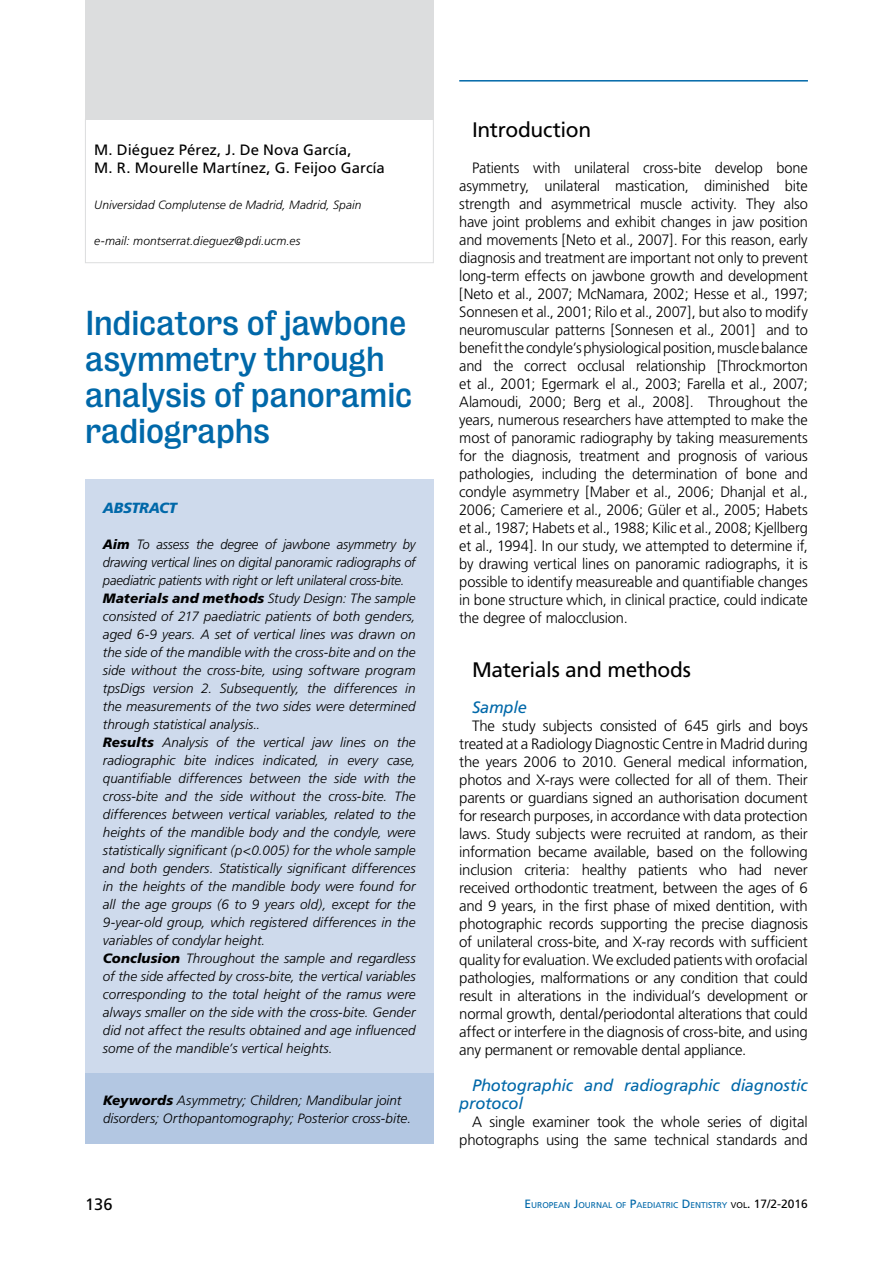
<style>
.page{position:relative;width:893px;height:1263px;background:#fff}
.page>*{position:absolute;margin:0;border:0;box-sizing:border-box;transform-origin:0 0}
.t1{font:31.5px/36px "Bureau Grot Five Three";color:#0068a9}
.t2{font:21px "Frutiger";letter-spacing:-.015em;color:#000}
.t3{font:italic 16.5px/18px "Frutiger";letter-spacing:-.015em;color:#0068a9}
.t4{font:16.5px "Frutiger";color:#000}
.t5{font:300 15px/18px "Frutiger";letter-spacing:-.015em;color:#000;text-align:justify}
.t6{font:15px/18px "Frutiger";color:#000}
.t7{font:italic 900 14.7px "Frutiger";letter-spacing:-.02em;color:#0068a9}
.t8{font:italic 300 13.5px/18px "Frutiger";color:#000}
.t9{font:italic 300 12px "Frutiger";letter-spacing:.005em;color:#000}
.t10{font:8.4px "Frutiger";color:#0068a9}
.s1{font-weight:900}
.s2{font-size:12px}
.s3{color:#000}
.s4{font-size:12px;color:#000}
</style>
<div class="page">
<hr style="left:459px;top:80px;width:349px;height:2px;background:#0068a9">
<div style="left:85px;top:0;width:349px;height:119px;background:#dcddde"></div>
<div style="left:85px;top:119px;width:349px;height:144px;border:1px solid #dcddde"></div>
<div style="left:85px;top:479px;width:348px;height:594px;background:#cedaec"></div>
<div style="left:85px;top:1073px;width:349px;height:71px;background:#b3c7e2"></div>
<p class="t6" style="left:94px;top:141px;width:292px">M. Diéguez Pérez, J. De Nova García,<br>M. R. Mourelle Martínez, G. Feijoo García</p>
<p class="t9" style="left:94px;top:198px;width:269px">Universidad Complutense de Madrid, Madrid, Spain</p>
<p class="t9" style="left:94px;top:234px;width:208px">e-mail: montserrat.dieguez@pdi.ucm.es</p>
<h1 class="t1" style="left:85px;top:305px;width:329px">Indicators of jawbone asymmetry through analysis of panoramic radiographs</h1>
<p class="t7" style="left:103px;top:499px;width:76px">ABSTRACT</p>
<p class="t8" style="left:103px;top:535px;width:314px"><span class="s1">Aim</span> To assess the degree of jawbone asymmetry by drawing vertical lines on digital panoramic radiographs of paediatric patients with right or left unilateral cross-bite.<br><span class="s1">Materials and methods</span> Study Design: The sample consisted of 217 paediatric patients of both genders, aged 6-9 years. A set of vertical lines was drawn on the side of the mandible with the cross-bite and on the side without the cross-bite, using software program tpsDigs version 2. Subsequently, the differences in the measurements of the two sides were determined through statistical analysis..<br><span class="s1">Results</span> Analysis of the vertical jaw lines on the radiographic bite indices indicated, in every case, quantifiable differences between the side with the cross-bite and the side without the cross-bite. The differences between vertical variables, related to the heights of the mandible body and the condyle, were statistically significant (p&lt;0.005) for the whole sample and both genders. Statistically significant differences in the heights of the mandible body were found for all the age groups (6 to 9 years old), except for the 9-year-old group, which registered differences in the variables of condylar height.<br><span class="s1">Conclusion</span> Throughout the sample and regardless of the side affected by cross-bite, the vertical variables corresponding to the total height of the ramus were always smaller on the side with the cross-bite. Gender did not affect the results obtained and age influenced some of the mandible’s vertical heights.</p>
<p class="t8" style="left:103px;top:1091px;width:310px"><span class="s1">Keywords</span> Asymmetry; Children; Mandibular joint disorders; Orthopantomography; Posterior cross-bite.</p>
<h2 class="t2" style="left:472px;top:117px;width:121px">Introduction</h2>
<p class="t5" style="left:459px;top:159px;width:350px;text-indent:13px">Patients with unilateral cross-bite develop bone asymmetry, unilateral mastication, diminished bite strength and asymmetrical muscle activity. They also have joint problems and exhibit changes in jaw position and movements [Neto et al., 2007]. For this reason, early diagnosis and treatment are important not only to prevent long-term effects on jawbone growth and development [Neto et al., 2007; McNamara, 2002; Hesse et al., 1997; Sonnesen et al., 2001; Rilo et al., 2007], but also to modify neuromuscular patterns [Sonnesen et al., 2001] and to benefit the condyle’s physiological position, muscle balance and the correct occlusal relationship [Throckmorton et al., 2001; Egermark el al., 2003; Farella et al., 2007; Alamoudi, 2000; Berg et al., 2008]. Throughout the years, numerous researchers have attempted to make the most of panoramic radiography by taking measurements for the diagnosis, treatment and prognosis of various pathologies, including the determination of bone and condyle asymmetry [Maber et al., 2006; Dhanjal et al., 2006; Cameriere et al., 2006; Güler et al., 2005; Habets et al., 1987; Habets et al., 1988; Kilic et al., 2008; Kjellberg et al., 1994]. In our study, we attempted to determine if, by drawing vertical lines on panoramic radiographs, it is possible to identify measureable and quantifiable changes in bone structure which, in clinical practice, could indicate the degree of malocclusion.</p>
<h2 class="t2" style="left:472px;top:657px;width:221px">Materials and methods</h2>
<p class="t3" style="left:472px;top:698px;width:56px">Sample</p>
<p class="t5" style="left:459px;top:717px;width:350px;text-indent:13px">The study subjects consisted of 645 girls and boys treated at a Radiology Diagnostic Centre in Madrid during the years 2006 to 2010. General medical information, photos and X-rays were collected for all of them. Their parents or guardians signed an authorisation document for research purposes, in accordance with data protection laws. Study subjects were recruited at random, as their information became available, based on the following inclusion criteria: healthy patients who had never received orthodontic treatment, between the ages of 6 and 9 years, in the first phase of mixed dentition, with photographic records supporting the precise diagnosis of unilateral cross-bite, and X-ray records with sufficient quality for evaluation. We excluded patients with orofacial pathologies, malformations or any condition that could result in alterations in the individual’s development or normal growth, dental/periodontal alterations that could affect or interfere in the diagnosis of cross-bite, and using any permanent or removable dental appliance.</p>
<p class="t3" style="left:459px;top:1076px;width:350px;text-indent:13px">Photographic and radiographic diagnostic protocol</p>
<p class="t5" style="left:459px;top:1113px;width:350px;text-align:right">A single examiner took the whole series of digital photographs using the same technical standards and</p>
<p class="t4" style="left:85px;top:1194px;width:29px">136</p>
<p class="t10" style="left:524px;top:1200px;width:285px"><span class="s2">E</span>UROPEAN <span class="s2">J</span>OURNAL OF <span class="s2">P</span>AE DIATRIC <span class="s2">D</span> E NTISTRY <span class="s3">VOL</span><span class="s4">. 17/2-2016</span></p>
</div>
